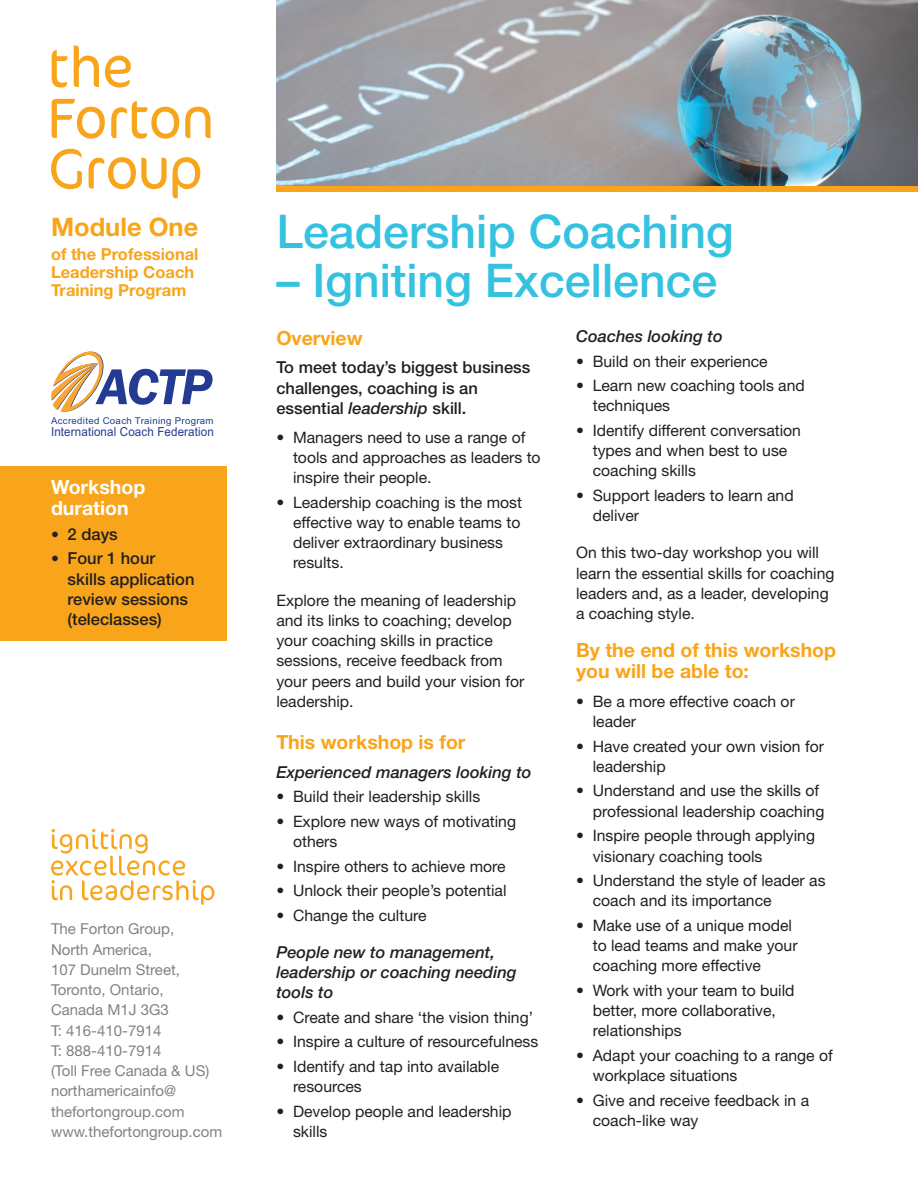
<style>
.page{position:relative;width:918px;height:1188px;background:#fff}
.page>*{position:absolute;margin:0;border:0;box-sizing:border-box;transform-origin:0 0}
.t1{font:italic 600 52.05px "Franklin Gothic";color:#233b93}
.t2{font:500 46.5px "Helvetica Neue";color:#35c2e0}
.t3{font:700 25.5px "Helvetica Neue";color:#f9a51b}
.t4{font:700 19.5px/21px "Helvetica Neue";color:#f9a51b}
.t5{font:700 19.5px/21px "Helvetica Neue";color:#fff}
.t6{font:500 16.5px/20.2px "Helvetica Neue";color:#231f20}
.t7{font:italic 500 16.5px/20.2px "Helvetica Neue";color:#231f20}
.t8{font:700 16.5px/18px "Helvetica Neue";color:#f9a51b}
.t9{font:15.75px/20.2px "Helvetica Neue";color:#231f20}
.t10{font:15px/20.2px "Helvetica Neue";color:#808285}
.t11{font:12.45px "Arial";letter-spacing:.01em;color:#233b93;scale:.93 1}
.t12{font:9.45px "Arial";letter-spacing:.03em;color:#233b93}
.s1{font-weight:400;font-size:15.75px}
.s2{font-style:italic}
</style>
<div class="page">
<div style="left:276px;top:184px;width:642px;height:8px;background:#f9a51b"></div>
<svg style="left:51px;top:352px;width:53px;height:60px"></svg>
<svg style="left:52px;top:50px;width:15px;height:38px"></svg>
<svg style="left:74px;top:45px;width:25px;height:42px"></svg>
<svg style="left:105px;top:56px;width:26px;height:32px"></svg>
<svg style="left:52px;top:99px;width:53px;height:40px"></svg>
<svg style="left:111px;top:101px;width:68px;height:38px"></svg>
<svg style="left:185px;top:107px;width:25px;height:31px"></svg>
<svg style="left:51px;top:149px;width:31px;height:40px"></svg>
<svg style="left:89px;top:157px;width:78px;height:32px"></svg>
<svg style="left:173px;top:157px;width:27px;height:41px"></svg>
<div style="left:0;top:466px;width:227px;height:175px;background:#f9a51b"></div>
<img style="left:277px;top:0;width:641px;height:186px">
<svg style="left:51px;top:829px;width:163px;height:76px"></svg>
<p class="t3" style="left:51px;top:211px;width:149px">Module One</p>
<p class="t8" style="left:51px;top:245px;width:149px">of the Professional<br>Leadership Coach<br>Training Program</p>
<p class="t1" style="left:97px;top:353px;width:116px">ACTP</p>
<p class="t12" style="left:51px;top:415px;width:164px">Accredited Coach Training Program</p>
<p class="t11" style="left:51px;top:424px;width:177px">International Coach Federation</p>
<p class="t5" style="left:51px;top:477px;width:96px">Workshop duration</p>
<p class="t6" style="left:51px;top:524px;width:68px"><span class="s1">•</span> 2 days</p>
<p class="t6" style="left:68px;top:548px;width:128px;text-indent:-17px"><span class="s1">•</span> Four 1 hour skills application review sessions (teleclasses)</p>
<p class="t10" style="left:51px;top:919px;width:125px">The Forton Group,</p>
<p class="t10" style="left:51px;top:939px;width:102px">North America,</p>
<p class="t10" style="left:51px;top:959px;width:130px">107 Dunelm Street,</p>
<p class="t10" style="left:51px;top:979px;width:114px">Toronto, Ontario,</p>
<p class="t10" style="left:51px;top:1000px;width:119px">Canada M1J 3G3</p>
<p class="t10" style="left:51px;top:1020px;width:112px">T: 416-410-7914</p>
<p class="t10" style="left:51px;top:1040px;width:160px">T: 888-410-7914<br>(Toll Free Canada &amp; US)</p>
<p class="t10" style="left:51px;top:1081px;width:135px">northamericainfo@ thefortongroup.com</p>
<p class="t10" style="left:51px;top:1121px;width:173px">www.thefortongroup.com</p>
<p class="t2" style="left:276px;top:203px;width:459px">Leadership Coaching</p>
<p class="t2" style="left:276px;top:253px;width:443px">– Igniting Excellence</p>
<p class="t4" style="left:276px;top:327px;width:88px">Overview</p>
<p class="t6" style="left:276px;top:357px;width:256px">To meet today’s biggest business challenges, coaching is an essential <span class="s2">leadership</span> skill.</p>
<p class="t9" style="left:293px;top:427px;width:249px;text-indent:-17px">• Managers need to use a range of tools and approaches as leaders to inspire their people.</p>
<p class="t9" style="left:293px;top:492px;width:231px;text-indent:-17px">• Leadership coaching is the most effective way to enable teams to deliver extraordinary business results.</p>
<p class="t9" style="left:276px;top:590px;width:249px">Explore the meaning of leadership and its links to coaching; develop your coaching skills in practice sessions, receive feedback from your peers and build your vision for leadership.</p>
<p class="t4" style="left:276px;top:731px;width:191px">This workshop is for</p>
<p class="t7" style="left:276px;top:762px;width:257px">Experienced managers looking to</p>
<p class="t9" style="left:276px;top:786px;width:205px">• Build their leadership skills</p>
<p class="t9" style="left:293px;top:811px;width:225px;text-indent:-17px">• Explore new ways of motivating others</p>
<p class="t9" style="left:276px;top:856px;width:231px">• Inspire others to achieve more</p>
<p class="t9" style="left:276px;top:880px;width:232px">• Unlock their people’s potential</p>
<p class="t9" style="left:276px;top:905px;width:152px">• Change the culture</p>
<p class="t7" style="left:276px;top:942px;width:242px">People new to management, leadership or coaching needing tools to</p>
<p class="t9" style="left:276px;top:1007px;width:258px">• Create and share ‘the vision thing’</p>
<p class="t9" style="left:276px;top:1031px;width:263px">• Inspire a culture of resourcefulness</p>
<p class="t9" style="left:293px;top:1056px;width:208px;text-indent:-17px">• Identify and tap into available resources</p>
<p class="t9" style="left:293px;top:1101px;width:220px;text-indent:-17px">• Develop people and leadership skills</p>
<p class="t7" style="left:576px;top:326px;width:148px">Coaches looking to</p>
<p class="t9" style="left:576px;top:351px;width:193px">• Build on their experience</p>
<p class="t9" style="left:593px;top:375px;width:214px;text-indent:-17px">• Learn new coaching tools and techniques</p>
<p class="t9" style="left:593px;top:420px;width:210px;text-indent:-17px">• Identify different conversation types and when best to use coaching skills</p>
<p class="t9" style="left:593px;top:485px;width:202px;text-indent:-17px">• Support leaders to learn and deliver</p>
<p class="t9" style="left:576px;top:543px;width:260px">On this two-day workshop you will learn the essential skills for coaching leaders and, as a leader, developing a coaching style.</p>
<p class="t4" style="left:576px;top:639px;width:262px">By the end of this workshop you will be able to:</p>
<p class="t9" style="left:593px;top:691px;width:204px;text-indent:-17px">• Be a more effective coach or leader</p>
<p class="t9" style="left:593px;top:736px;width:233px;text-indent:-17px">• Have created your own vision for leadership</p>
<p class="t9" style="left:593px;top:781px;width:233px;text-indent:-17px">• Understand and use the skills of professional leadership coaching</p>
<p class="t9" style="left:593px;top:825px;width:224px;text-indent:-17px">• Inspire people through applying visionary coaching tools</p>
<p class="t9" style="left:593px;top:870px;width:234px;text-indent:-17px">• Understand the style of leader as coach and its importance</p>
<p class="t9" style="left:593px;top:915px;width:206px;text-indent:-17px">• Make use of a unique model to lead teams and make your coaching more effective</p>
<p class="t9" style="left:593px;top:980px;width:203px;text-indent:-17px">• Work with your team to build better, more collaborative, relationships</p>
<p class="t9" style="left:593px;top:1045px;width:242px;text-indent:-17px">• Adapt your coaching to a range of workplace situations</p>
<p class="t9" style="left:593px;top:1090px;width:218px;text-indent:-17px">• Give and receive feedback in a coach-like way</p>
</div>
